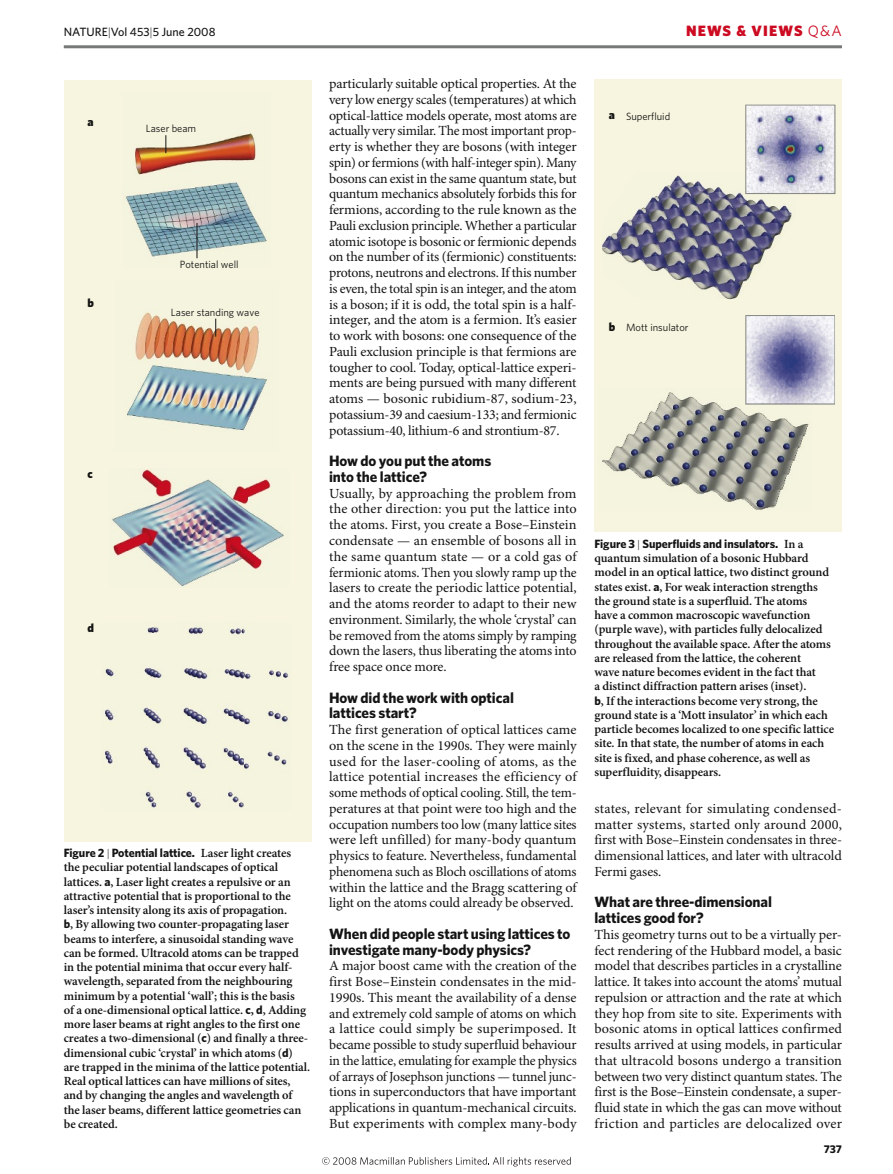
<style>
.page{position:relative;width:893px;height:1174px;background:#fff}
.page>*{position:absolute;margin:0;border:0;box-sizing:border-box;transform-origin:0 0}
.t1{font:700 15px/15.8px "Whitney";letter-spacing:-.005em;color:#141414}
.t2{font:900 15px "Whitney";letter-spacing:.075em;color:#cc0a21}
.t3{font:13.95px/15.8px "Minion Pro";letter-spacing:-.005em;color:#141414;text-align:justify}
.t4{font:600 12.45px/14.2px "Minion Pro";letter-spacing:-.005em;color:#141414}
.t5{font:700 12px "Whitney";letter-spacing:-.005em;color:#141414}
.t6{font:500 12px "Whitney";color:#141414}
.t7{font:900 12px "Whitney";color:#141414}
.t8{font:700 11.25px "Whitney";color:#141414}
.t9{font:10.5px "Whitney";color:#141414}
.s1{font-weight:300}
.s2{font-weight:400}
.s3{font-weight:300;font-size:11.25px}
.s4{font-family:"Minion Pro";font-weight:600;font-size:12.45px}
.s5{font-family:"Whitney";font-weight:700;font-size:12px}
.s6{font-weight:700}
.s7{font-weight:900;font-size:12px}
</style>
<div class="page">
<div style="left:64px;top:80px;width:247px;height:761px;background:#f7f5df"></div>
<img style="left:112px;top:469px;width:172px;height:118px">
<img style="left:127px;top:312px;width:140px;height:119px">
<img style="left:125px;top:133px;width:142px;height:126px">
<img style="left:104px;top:627px;width:185px;height:182px">
<svg style="left:166px;top:135px;width:1px;height:18px"></svg>
<svg style="left:215px;top:319px;width:1px;height:18px"></svg>
<hr style="left:197px;top:223px;width:1px;height:35px;background:#141414">
<div style="left:594px;top:79px;width:248px;height:453px;background:#f7f5df"></div>
<img style="left:602px;top:392px;width:209px;height:118px">
<img style="left:746px;top:315px;width:89px;height:89px">
<svg style="left:811px;top:404px;width:24px;height:1px"></svg>
<hr style="left:745px;top:315px;width:1px;height:73px;background:#7a7d73">
<img style="left:745px;top:388px;width:1px;height:16px">
<img style="left:746px;top:388px;width:65px;height:16px">
<img style="left:602px;top:175px;width:145px;height:125px">
<img style="left:747px;top:194px;width:45px;height:86px">
<img style="left:745px;top:171px;width:1px;height:23px">
<img style="left:746px;top:105px;width:88px;height:88px">
<img style="left:746px;top:171px;width:44px;height:23px">
<img style="left:746px;top:171px;width:43px;height:22px">
<hr style="left:64px;top:45px;width:778px;height:3px;background:#767978">
<svg style="left:322px;top:1157px;width:249px;height:9px"></svg>
<p class="t6" style="left:64px;top:27px;width:153px">NATURE<span class="s1">|</span>Vol 453<span class="s1">|</span>5 June 2008</p>
<p class="t2" style="left:686px;top:25px;width:157px">NEWS &amp; VIEWS <span class="s2">Q&amp;A</span></p>
<p class="t7" style="left:88px;top:117px;width:8px">a</p>
<p class="t7" style="left:88px;top:299px;width:8px">b</p>
<p class="t9" style="left:146px;top:125px;width:52px">Laser beam</p>
<p class="t9" style="left:180px;top:261px;width:60px">Potential well</p>
<p class="t9" style="left:171px;top:308px;width:90px">Laser standing wave</p>
<p class="t7" style="left:88px;top:470px;width:7px">c</p>
<p class="t7" style="left:88px;top:623px;width:8px">d</p>
<p class="t5" style="left:64px;top:848px;width:229px">Figure 2 <span class="s3">|</span> Potential lattice. <span class="s4">Laser light creates</span></p>
<p class="t4" style="left:64px;top:861px;width:248px">the peculiar potential landscapes of optical lattices. <span class="s5">a</span>, Laser light creates a repulsive or an attractive potential that is proportional to the laser’s intensity along its axis of propagation.<br><span class="s5">b</span>, By allowing two counter-propagating laser beams to interfere, a sinusoidal standing wave can be formed. Ultracold atoms can be trapped in the potential minima that occur every half&shy;wavelength, separated from the neighbouring minimum by a potential ‘wall’; this is the basis<br>of a one-dimensional optical lattice. <span class="s5">c</span><span class="s6">,</span> <span class="s5">d</span>, Adding more laser beams at right angles to the first one creates a two-dimensional (<span class="s5">c</span>) and finally a three&shy;dimensional cubic ‘crystal’ in which atoms (<span class="s5">d</span>) are trapped in the minima of the lattice potential.<br>Real optical lattices can have millions of sites, and by changing the angles and wavelength of the laser beams, different lattice geometries can be created.</p>
<p class="t3" style="left:329px;top:77px;width:249px">particularly suitable optical properties. At the very low energy scales (temperatures) at which optical-lattice models operate, most atoms are actually very similar. The most important prop&shy;erty is whether they are bosons (with integer spin) or fermions (with half-integer spin). Many bosons can exist in the same quantum state, but quantum mechanics absolutely forbids this for fermions, according to the rule known as the Pauli exclusion principle. Whether a particular atomic isotope is bosonic or fermionic depends on the number of its (fermionic) constituents: protons, neutrons and electrons. If this number is even, the total spin is an integer, and the atom is a boson; if it is odd, the total spin is a half&shy;integer, and the atom is a fermion. It’s easier to work with bosons: one consequence of the Pauli exclusion principle is that fermions are tougher to cool. Today, optical-lattice experi&shy;ments are being pursued with many different atoms — bosonic rubidium-87, sodium-23, potassium-39 and caesium-133; and fermionic potassium-40, lithium-6 and strontium-87.</p>
<p class="t1" style="left:329px;top:454px;width:164px">How do you put the atoms into the lattice?</p>
<p class="t3" style="left:329px;top:486px;width:249px">Usually, by approaching the problem from the other direction: you put the lattice into the atoms. First, you create a Bose–Einstein condensate — an ensemble of bosons all in the same quantum state — or a cold gas of fermionic atoms. Then you slowly ramp up the lasers to create the periodic lattice potential, and the atoms reorder to adapt to their new environment. Similarly, the whole ‘crystal’ can be removed from the atoms simply by ramping down the lasers, thus liberating the atoms into free space once more.</p>
<p class="t1" style="left:329px;top:690px;width:186px">How did the work with optical lattices start?</p>
<p class="t3" style="left:329px;top:723px;width:249px">The first generation of optical lattices came on the scene in the 1990s. They were mainly used for the laser-cooling of atoms, as the lattice potential increases the efficiency of some methods of optical cooling. Still, the tem&shy;peratures at that point were too high and the occupation numbers too low (many lattice sites were left unfilled) for many-body quantum physics to feature. Nevertheless, fundamental phenomena such as Bloch oscillations of atoms within the lattice and the Bragg scattering of light on the atoms could already be observed.</p>
<p class="t1" style="left:329px;top:927px;width:243px">When did people start using lattices to investigate many-body physics?</p>
<p class="t3" style="left:329px;top:959px;width:249px">A major boost came with the creation of the first Bose–Einstein condensates in the mid-1990s. This meant the availability of a dense and extremely cold sample of atoms on which a lattice could simply be superimposed. It became possible to study superfluid behaviour in the lattice, emulating for example the physics of arrays of Josephson junctions — tunnel junc&shy;tions in superconductors that have important applications in quantum-mechanical circuits.<br>But experiments with complex many-body</p>
<p class="t9" style="left:609px;top:112px;width:63px"><span class="s7">a</span> Superfluid</p>
<p class="t9" style="left:609px;top:323px;width:81px"><span class="s7">b</span> Mott insulator</p>
<p class="t5" style="left:594px;top:539px;width:210px">Figure 3 <span class="s3">|</span> Superfluids and insulators. <span class="s4">In a</span></p>
<p class="t4" style="left:594px;top:552px;width:241px">quantum simulation of a bosonic Hubbard model in an optical lattice, two distinct ground states exist. <span class="s5">a</span>, For weak interaction strengths the ground state is a superfluid. The atoms<br>have a common macroscopic wavefunction (purple wave), with particles fully delocalized throughout the available space. After the atoms are released from the lattice, the coherent<br>wave nature becomes evident in the fact that<br>a distinct diffraction pattern arises (inset).<br><span class="s5">b</span>, If the interactions become very strong, the ground state is a ‘Mott insulator’ in which each particle becomes localized to one specific lattice site. In that state, the number of atoms in each site is fixed, and phase coherence, as well as superfluidity, disappears.</p>
<p class="t3" style="left:594px;top:801px;width:249px">states, relevant for simulating condensed&shy;matter systems, started only around 2000, first with Bose–Einstein condensates in three&shy;dimensional lattices, and later with ultracold Fermi gases.</p>
<p class="t1" style="left:594px;top:895px;width:179px">What are three-dimensional lattices good for?</p>
<p class="t3" style="left:594px;top:927px;width:249px">This geometry turns out to be a virtually per&shy;fect rendering of the Hubbard model, a basic model that describes particles in a crystalline lattice. It takes into account the atoms’ mutual repulsion or attraction and the rate at which they hop from site to site. Experiments with bosonic atoms in optical lattices confirmed results arrived at using models, in particular that ultracold bosons undergo a transition between two very distinct quantum states. The first is the Bose–Einstein condensate, a super&shy;fluid state in which the gas can move without friction and particles are delocalized over</p>
<p class="t8" style="left:824px;top:1144px;width:20px">737</p>
</div>
